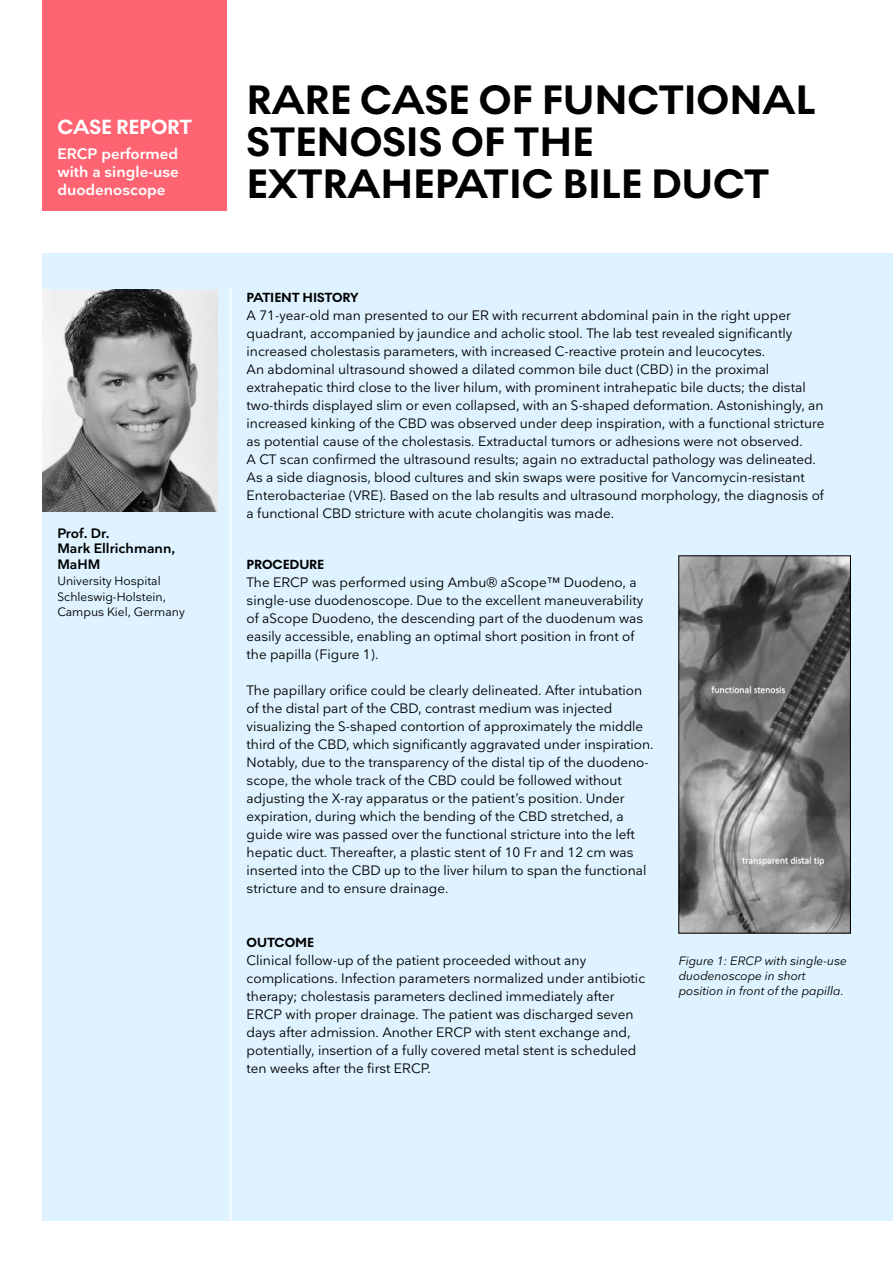
<style>
.page{position:relative;width:893px;height:1263px;background:#fff}
.page>*{position:absolute;margin:0;border:0;box-sizing:border-box;transform-origin:0 0}
.t1{font:700 42px/42px "Noir No 1";color:#000}
.t2{font:700 21px "Noir No 1";letter-spacing:-.005em;color:#fff}
.t3{font:600 15px/18px "Nationale";color:#fff;text-align:justify}
.t4{font:13.5px/18px "Nationale";color:#000}
.t5{font:700 13.5px "Noir No 1";letter-spacing:-.005em;color:#000}
.t6{font:600 13.5px/15.8px "Nationale";color:#000}
.t7{font:italic 12px/15px "Nationale";color:#000}
.t8{font:12px/15.8px "Nationale";color:#000}
</style>
<div class="page">
<div style="left:43px;top:253px;width:850px;height:967px;background:#def3ff"></div>
<img style="left:681px;top:558px;width:168px;height:373px">
<div style="left:679px;top:556px;width:172px;height:377px;border:1px solid #000"></div>
<div style="left:43px;top:0;width:184px;height:210px;background:#ff6473"></div>
<hr style="left:230px;top:289px;width:1px;height:931px;background:#fff">
<img style="left:43px;top:289px;width:174px;height:222px">
<h2 class="t2" style="left:57px;top:111px;width:136px">CASE REPORT</h2>
<p class="t3" style="left:57px;top:144px;width:123px">ERCP performed with a single-use duodenoscope</p>
<p class="t6" style="left:57px;top:525px;width:119px">Prof. Dr.<br>Mark Ellrichmann,<br>MaHM</p>
<p class="t8" style="left:57px;top:572px;width:129px">University Hospital<br>Schleswig-Holstein,<br>Campus Kiel, Germany</p>
<h1 class="t1" style="left:247px;top:79px;width:570px">RARE CASE OF FUNCTIONAL<br>STENOSIS OF THE<br>EXTRAHEPATIC BILE DUCT</h1>
<p class="t5" style="left:247px;top:287px;width:113px">PATIENT HISTORY</p>
<p class="t4" style="left:247px;top:306px;width:579px">A 71-year-old man presented to our ER with recurrent abdominal pain in the right upper quadrant, accompanied by jaundice and acholic stool. The lab test revealed significantly increased cholestasis parameters, with increased C-reactive protein and leucocytes.<br>An abdominal ultrasound showed a dilated common bile duct (CBD) in the proximal extrahepatic third close to the liver hilum, with prominent intrahepatic bile ducts; the distal two-thirds displayed slim or even collapsed, with an S-shaped deformation. Astonishingly, an increased kinking of the CBD was observed under deep inspiration, with a functional stricture as potential cause of the cholestasis. Extraductal tumors or adhesions were not observed.<br>A CT scan confirmed the ultrasound results; again no extraductal pathology was delineated.<br>As a side diagnosis, blood cultures and skin swaps were positive for Vancomycin-resistant Enterobacteriae (VRE). Based on the lab results and ultrasound morphology, the diagnosis of a functional CBD stricture with acute cholangitis was made.</p>
<p class="t5" style="left:247px;top:554px;width:79px">PROCEDURE</p>
<p class="t4" style="left:247px;top:573px;width:398px">The ERCP was performed using Ambu® aScope™ Duodeno, a single-use duodenoscope. Due to the excellent maneuverability of aScope Duodeno, the descending part of the duodenum was easily accessible, enabling an optimal short position in front of the papilla (Figure 1).</p>
<p class="t4" style="left:247px;top:681px;width:408px">The papillary orifice could be clearly delineated. After intubation of the distal part of the CBD, contrast medium was injected visualizing the S-shaped contortion of approximately the middle third of the CBD, which significantly aggravated under inspiration.<br>Notably, due to the transparency of the distal tip of the duodeno&shy;scope, the whole track of the CBD could be followed without adjusting the X-ray apparatus or the patient’s position. Under expiration, during which the bending of the CBD stretched, a guide wire was passed over the functional stricture into the left hepatic duct. Thereafter, a plastic stent of 10 Fr and 12 cm was inserted into the CBD up to the liver hilum to span the functional stricture and to ensure drainage.</p>
<p class="t5" style="left:247px;top:932px;width:69px">OUTCOME</p>
<p class="t4" style="left:247px;top:951px;width:400px">Clinical follow-up of the patient proceeded without any complications. Infection parameters normalized under antibiotic therapy; cholestasis parameters declined immediately after ERCP with proper drainage. The patient was discharged seven days after admission. Another ERCP with stent exchange and, potentially, insertion of a fully covered metal stent is scheduled ten weeks after the first ERCP.</p>
<p class="t7" style="left:679px;top:953px;width:170px">Figure 1: ERCP with single-use duodenoscope in short position in front of the papilla.</p>
</div>
